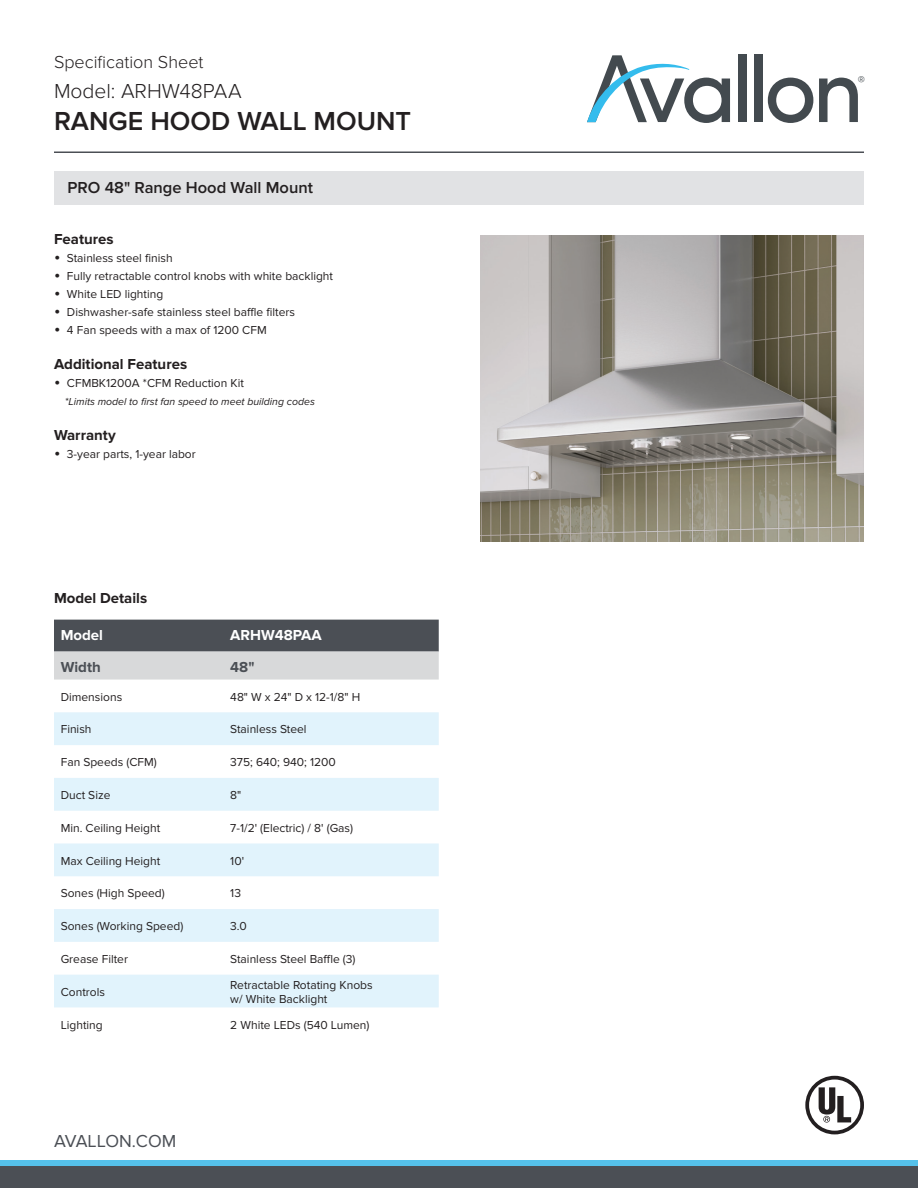
<style>
.page{position:relative;width:918px;height:1188px;background:#fff}
.page>*{position:absolute;margin:0;border:0;box-sizing:border-box;transform-origin:0 0}
.t1{font:600 27px "Proxima Nova";color:#231f20}
.t2{font:300 21px "Proxima Nova";color:#231f20}
.t3{font:300 18px "Proxima Nova";color:#231f20}
.t4{font:18px "Proxima Nova";color:#4b4f55}
.t5{font:600 16.5px "Proxima Nova";color:#231f20}
.t6{font:700 15px "Proxima Nova";color:#231f20}
.t7{font:700 15px "Proxima Nova";color:#fff}
.t8{font:700 15px "Proxima Nova";color:#4b4f55}
.t9{font:14.55px "Proxima Nova";color:#434a4f}
.t10{font:12px/14.4px "Proxima Nova";color:#231f20}
.t11{font:italic 10.5px "Proxima Nova";color:#231f20}
.s1{font-size:18px}
</style>
<div class="page">
<div style="left:0;top:1160px;width:918px;height:28px;background:#55c1ea"></div>
<div style="left:0;top:1166px;width:918px;height:22px;background:#4b4f55"></div>
<svg style="left:54px;top:620px;width:385px;height:60px;background:#8e9194"></svg>
<svg style="left:54px;top:712px;width:385px;height:295px;fill:#e1f3fc"></svg>
<img style="left:480px;top:235px;width:383px;height:307px">
<svg style="left:805px;top:1076px;width:59px;height:58px"></svg>
<hr style="left:54px;top:152px;width:810px;height:1px;background:#4b4f55">
<div style="left:54px;top:171px;width:810px;height:33px;background:#e1e2e4"></div>
<svg style="left:587px;top:55px;width:143px;height:68px"></svg>
<div style="left:738px;top:55px;width:9px;height:67px;background:#434a4f"></div>
<div style="left:754px;top:55px;width:8px;height:67px;background:#434a4f"></div>
<svg style="left:768px;top:78px;width:45px;height:45px"></svg>
<svg style="left:819px;top:78px;width:39px;height:44px"></svg>
<h3 class="t3" style="left:54px;top:52px;width:151px">Specification Sheet</h3>
<h2 class="t2" style="left:54px;top:79px;width:189px">Model: ARHW48PAA</h2>
<h1 class="t1" style="left:54px;top:105px;width:359px">RANGE HOOD WALL MOUNT</h1>
<h3 class="t5" style="left:68px;top:178px;width:247px">PRO 48" Range Hood Wall Mount</h3>
<p class="t6" style="left:54px;top:231px;width:61px">Features</p>
<p class="t10" style="left:54px;top:251px;width:120px"><span class="s1">•</span> Stainless steel finish</p>
<p class="t10" style="left:54px;top:269px;width:281px"><span class="s1">•</span> Fully retractable control knobs with white backlight</p>
<p class="t10" style="left:54px;top:287px;width:111px"><span class="s1">•</span> White LED lighting</p>
<p class="t10" style="left:54px;top:305px;width:243px"><span class="s1">•</span> Dishwasher-safe stainless steel baffle filters</p>
<p class="t10" style="left:54px;top:323px;width:214px"><span class="s1">•</span> 4 Fan speeds with a max of 1200 CFM</p>
<p class="t6" style="left:54px;top:355px;width:135px">Additional Features</p>
<p class="t10" style="left:54px;top:376px;width:191px"><span class="s1">•</span> CFMBK1200A *CFM Reduction Kit</p>
<p class="t11" style="left:65px;top:395px;width:252px">*Limits model to first fan speed to meet building codes</p>
<p class="t6" style="left:54px;top:426px;width:63px">Warranty</p>
<p class="t10" style="left:54px;top:447px;width:143px"><span class="s1">•</span> 3-year parts, 1-year labor</p>
<p class="t6" style="left:54px;top:589px;width:95px">Model Details</p>
<p class="t7" style="left:61px;top:627px;width:44px">Model</p>
<p class="t7" style="left:230px;top:627px;width:93px">ARHW48PAA</p>
<p class="t8" style="left:61px;top:658px;width:42px">Width</p>
<p class="t8" style="left:230px;top:658px;width:26px">48"</p>
<p class="t10" style="left:61px;top:690px;width:63px">Dimensions</p>
<p class="t10" style="left:230px;top:690px;width:131px">48" W x 24" D x 12-1/8" H</p>
<p class="t10" style="left:61px;top:722px;width:32px">Finish</p>
<p class="t10" style="left:230px;top:722px;width:78px">Stainless Steel</p>
<p class="t10" style="left:61px;top:755px;width:97px">Fan Speeds (CFM)</p>
<p class="t10" style="left:230px;top:755px;width:107px">375; 640; 940; 1200</p>
<p class="t10" style="left:61px;top:788px;width:51px">Duct Size</p>
<p class="t10" style="left:230px;top:788px;width:13px">8"</p>
<p class="t10" style="left:61px;top:821px;width:101px">Min. Ceiling Height</p>
<p class="t10" style="left:230px;top:821px;width:124px">7-1/2' (Electric) / 8' (Gas)</p>
<p class="t10" style="left:61px;top:854px;width:101px">Max Ceiling Height</p>
<p class="t10" style="left:230px;top:854px;width:15px">10'</p>
<p class="t10" style="left:61px;top:886px;width:106px">Sones (High Speed)</p>
<p class="t10" style="left:230px;top:886px;width:12px">13</p>
<p class="t10" style="left:61px;top:919px;width:124px">Sones (Working Speed)</p>
<p class="t10" style="left:230px;top:919px;width:18px">3.0</p>
<p class="t10" style="left:61px;top:952px;width:69px">Grease Filter</p>
<p class="t10" style="left:230px;top:952px;width:127px">Stainless Steel Baffle (3)</p>
<p class="t10" style="left:61px;top:985px;width:46px">Controls</p>
<p class="t10" style="left:230px;top:978px;width:144px">Retractable Rotating Knobs w/ White Backlight</p>
<p class="t10" style="left:61px;top:1018px;width:44px">Lighting</p>
<p class="t10" style="left:230px;top:1018px;width:141px">2 White LEDs (540 Lumen)</p>
<h3 class="t4" style="left:54px;top:1130px;width:124px">AVALLON.COM</h3>
<p class="t9" style="left:858px;top:70px;width:9px">®</p>
</div>
